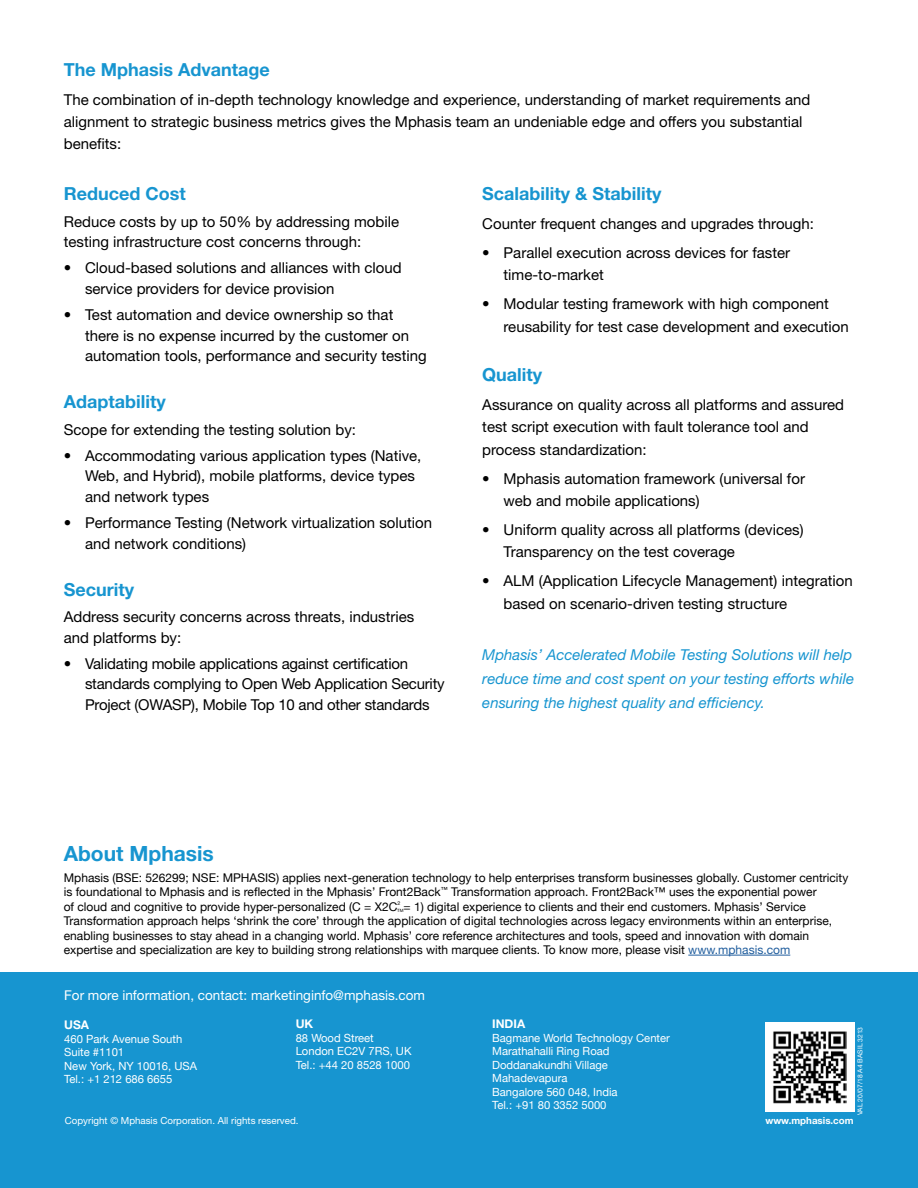
<style>
.page{position:relative;width:918px;height:1188px;background:#fff}
.page>*{position:absolute;margin:0;border:0;box-sizing:border-box;transform-origin:0 0}
.t1{font:700 21px "Helvetica Neue LT Std";color:#1795d0}
.t2{font:700 18px "Helvetica Neue LT Std";color:#1795d0}
.t3{font:15px/20.2px "Helvetica Neue";color:#000}
.t4{font:italic 15px/24px "Helvetica Neue LT Std";color:#1795d0;text-align:justify}
.t5{font:13.5px "Helvetica Neue";color:#fff}
.t6{font:12px/14.4px "Helvetica Neue";color:#000}
.t7{font:700 12px "Helvetica Neue LT Std";color:#fff}
.t8{font:11.25px/13.5px "Helvetica Neue";color:#fff}
.t9{font:9.75px "Helvetica Neue";color:#fff}
.t10{font:700 9.75px "Helvetica Neue LT Std";color:#fff}
.t11{font:6.75px "Helvetica Neue";color:#fff}
.t12{font:5.25px "Helvetica Neue";color:#000}
.t13{font:4.35px "Helvetica Neue";color:#000}
.s1{color:#215e9e}
</style>
<div class="page">
<hr style="left:688px;top:955px;width:102px;height:1px;background:#215e9e">
<div style="left:0;top:972px;width:918px;height:216px;background:#1795d0"></div>
<div style="left:765px;top:1023px;width:89px;height:89px;background:#fff"></div>
<img style="left:773px;top:1031px;width:73px;height:73px">
<p class="t2" style="left:64px;top:59px;width:208px">The Mphasis Advantage</p>
<p class="t3" style="left:64px;top:88px;width:748px;line-height:22px">The combination of in-depth technology knowledge and experience, understanding of market requirements and alignment to strategic business metrics gives the Mphasis team an undeniable edge and offers you substantial benefits:</p>
<p class="t2" style="left:64px;top:182px;width:124px">Reduced Cost</p>
<p class="t3" style="left:64px;top:211px;width:337px">Reduce costs by up to 50% by addressing mobile testing infrastructure cost concerns through:</p>
<p class="t3" style="left:85px;top:258px;width:318px;text-indent:-21px">• Cloud-based solutions and alliances with cloud service providers for device provision</p>
<p class="t3" style="left:85px;top:305px;width:343px;text-indent:-21px">• Test automation and device ownership so that there is no expense incurred by the customer on automation tools, performance and security testing</p>
<p class="t2" style="left:64px;top:390px;width:103px">Adaptability</p>
<p class="t3" style="left:64px;top:419px;width:294px">Scope for extending the testing solution by:</p>
<p class="t3" style="left:85px;top:446px;width:338px;text-indent:-21px">• Accommodating various application types (Native,<br>Web, and Hybrid), mobile platforms, device types and network types</p>
<p class="t3" style="left:85px;top:513px;width:349px;text-indent:-21px">• Performance Testing (Network virtualization solution and network conditions)</p>
<p class="t2" style="left:64px;top:578px;width:72px">Security</p>
<p class="t3" style="left:64px;top:607px;width:352px">Address security concerns across threats, industries and platforms by:</p>
<p class="t3" style="left:85px;top:654px;width:361px;text-indent:-21px">• Validating mobile applications against certification standards complying to Open Web Application Security<br>Project (OWASP), Mobile Top 10 and other standards</p>
<p class="t2" style="left:482px;top:182px;width:181px">Scalability &amp; Stability</p>
<p class="t3" style="left:482px;top:213px;width:333px">Counter frequent changes and upgrades through:</p>
<p class="t3" style="left:504px;top:241px;width:288px;line-height:22.5px;text-indent:-21px">• Parallel execution across devices for faster time-to-market</p>
<p class="t3" style="left:504px;top:292px;width:347px;line-height:22.5px;text-indent:-21px">• Modular testing framework with high component reusability for test case development and execution</p>
<p class="t2" style="left:482px;top:363px;width:61px">Quality</p>
<p class="t3" style="left:482px;top:393px;width:363px;line-height:22.5px">Assurance on quality across all platforms and assured test script execution with fault tolerance tool and process standardization:</p>
<p class="t3" style="left:504px;top:467px;width:303px;line-height:22.5px;text-indent:-21px">• Mphasis automation framework (universal for web and mobile applications)</p>
<p class="t3" style="left:504px;top:518px;width:302px;line-height:22.5px;text-indent:-21px">• Uniform quality across all platforms (devices)<br>Transparency on the test coverage</p>
<p class="t3" style="left:504px;top:570px;width:351px;line-height:22.5px;text-indent:-21px">• ALM (Application Lifecycle Management) integration based on scenario-driven testing structure</p>
<p class="t4" style="left:482px;top:643px;width:373px">Mphasis’ Accelerated Mobile Testing Solutions will help reduce time and cost spent on your testing efforts while ensuring the highest quality and efficiency.</p>
<h1 class="t1" style="left:64px;top:841px;width:152px">About Mphasis</h1>
<p class="t6" style="left:64px;top:870px;width:786px">Mphasis (BSE: 526299; NSE: MPHASIS) applies next-generation technology to help enterprises transform businesses globally. Customer centricity is foundational to Mphasis and is reflected in the Mphasis’ Front2Back<sup>™</sup> Transformation approach. Front2Back™ uses the exponential power<br>of cloud and cognitive to provide hyper-personalized (C = X2C</p>
<p class="t12" style="left:397px;top:900px;width:4px">2</p>
<p class="t13" style="left:397px;top:908px;width:8px">TM</p>
<p class="t6" style="left:64px;top:899px;width:770px;text-indent:340px">= 1) digital experience to clients and their end customers. Mphasis’ Service Transformation approach helps ‘shrink the core’ through the application of digital technologies across legacy environments within an enterprise, enabling businesses to stay ahead in a changing world. Mphasis’ core reference architectures and tools, speed and innovation with domain expertise and specialization are key to building strong relationships with marquee clients. To know more, please visit <span class="s1">www.mphasis.com</span></p>
<p class="t5" style="left:64px;top:987px;width:362px">For more information, contact: marketinginfo@mphasis.com</p>
<p class="t7" style="left:296px;top:1017px;width:19px">UK</p>
<p class="t8" style="left:296px;top:1031px;width:117px">88 Wood Street<br>London EC2V 7RS, UK<br>Tel.: +44 20 8528 1000</p>
<p class="t7" style="left:64px;top:1017px;width:26px">USA</p>
<p class="t8" style="left:64px;top:1032px;width:134px">460 Park Avenue South<br>Suite #1101<br>New York, NY 10016, USA<br>Tel.: +1 212 686 6655</p>
<p class="t9" style="left:65px;top:1115px;width:235px">Copyright © Mphasis Corporation. All rights reserved.</p>
<p class="t7" style="left:492px;top:1016px;width:35px">INDIA</p>
<p class="t8" style="left:492px;top:1031px;width:179px">Bagmane World Technology Center<br>Marathahalli Ring Road<br>Doddanakundhi Village<br>Mahadevapura<br>Bangalore 560 048, India<br>Tel.: +91 80 3352 5000</p>
<p class="t11" style="left:856px;top:1115px;width:90px;rotate:-90deg">VAL 20/07/18 A4 BASIL 3213</p>
<p class="t10" style="left:765px;top:1114px;width:90px">www.mphasis.com</p>
</div>
